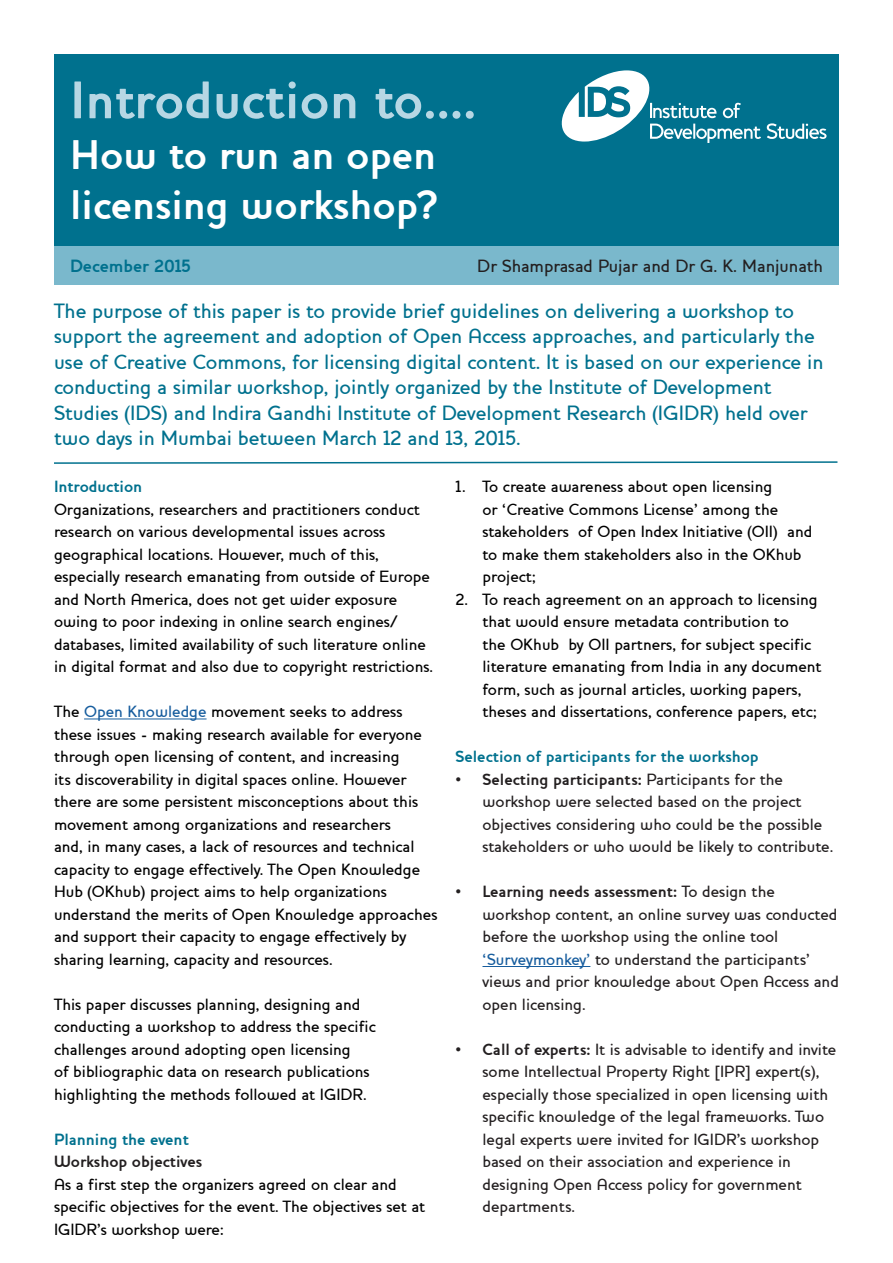
<style>
.page{position:relative;width:893px;height:1263px;background:#fff}
.page>*{position:absolute;margin:0;border:0;box-sizing:border-box;transform-origin:0 0}
.t1{font:700 54px "Houschka";color:#b7d7e4}
.t2{font:700 42px "Houschka";color:#fff}
.t3{font:500 21px/25.5px "Houschka";color:#00718e}
.t4{font:500 18px "Houschka";color:#231f20}
.t5{font:700 18px "Houschka";color:#00718e}
.t6{font:500 16.5px/22.5px "Houschka";color:#000}
.t7{font:500 16.5px/22.5px "Houschka";color:#231f20}
.t8{font:700 16.5px "Houschka";color:#00718e}
.t9{font:700 16.5px "Houschka";color:#231f20}
.s1{color:#175d9e}
.s2{font-weight:700}
</style>
<div class="page">
<hr style="left:84px;top:718px;width:123px;height:1px;background:#175d9e">
<hr style="left:482px;top:966px;width:108px;height:1px;background:#175d9e">
<div style="left:54px;top:54px;width:785px;height:192px;background:#00718e"></div>
<svg style="left:561px;top:70px;width:200px;height:72px"></svg>
<svg style="left:767px;top:123px;width:59px;height:16px"></svg>
<div style="left:54px;top:246px;width:785px;height:39px;background:#7ab8cc"></div>
<svg style="left:54px;top:461px;width:784px;height:3px"></svg>
<p class="t1" style="left:70px;top:68px;width:408px">Introduction to....</p>
<p class="t2" style="left:70px;top:130px;width:368px">How to run an open</p>
<p class="t2" style="left:70px;top:180px;width:368px">licensing workshop?</p>
<p class="t5" style="left:70px;top:255px;width:122px">December 2015</p>
<p class="t3" style="left:54px;top:298px;width:771px">The purpose of this paper is to provide brief guidelines on delivering a workshop to support the agreement and adoption of Open Access approaches, and particularly the use of Creative Commons, for licensing digital content. It is based on our experience in conducting a similar workshop, jointly organized by the Institute of Development Studies (IDS) and Indira Gandhi Institute of Development Research (IGIDR) held over two days in Mumbai between March 12 and 13, 2015.</p>
<p class="t4" style="left:477px;top:255px;width:347px">Dr Shamprasad Pujar and Dr G. K. Manjunath</p>
<p class="t8" style="left:54px;top:477px;width:90px">Introduction</p>
<p class="t6" style="left:54px;top:498px;width:381px">Organizations, researchers and practitioners conduct research on various developmental issues across geographical locations. However, much of this, especially research emanating from outside of Europe and North America, does not get wider exposure owing to poor indexing in online search engines/ databases, limited availability of such literature online in digital format and also due to copyright restrictions.</p>
<p class="t6" style="left:54px;top:700px;width:385px">The <span class="s1">Open Knowledge</span> movement seeks to address these issues - making research available for everyone through open licensing of content, and increasing<br>its discoverability in digital spaces online. However there are some persistent misconceptions about this movement among organizations and researchers<br>and, in many cases, a lack of resources and technical capacity to engage effectively. The Open Knowledge Hub (OKhub) project aims to help organizations understand the merits of Open Knowledge approaches and support their capacity to engage effectively by sharing learning, capacity and resources.</p>
<p class="t6" style="left:54px;top:993px;width:323px">This paper discusses planning, designing and conducting a workshop to address the specific challenges around adopting open licensing<br>of bibliographic data on research publications highlighting the methods followed at IGIDR.</p>
<p class="t8" style="left:54px;top:1129px;width:136px">Planning the event</p>
<p class="t9" style="left:54px;top:1152px;width:150px">Workshop objectives</p>
<p class="t6" style="left:54px;top:1173px;width:373px">As a first step the organizers agreed on clear and specific objectives for the event. The objectives set at<br>IGIDR’s workshop were:</p>
<p class="t6" style="left:482px;top:475px;width:331px;text-indent:-27px">1. To create awareness about open licensing<br>or ‘Creative Commons License’ among the stakeholders of Open Index Initiative (OII) and to make them stakeholders also in the OKhub project;</p>
<p class="t6" style="left:482px;top:588px;width:341px;text-indent:-27px">2. To reach agreement on an approach to licensing that would ensure metadata contribution to<br>the OKhub by OII partners, for subject specific literature emanating from India in any document form, such as journal articles, working papers, theses and dissertations, conference papers, etc;</p>
<p class="t8" style="left:455px;top:747px;width:305px">Selection of participants for the workshop</p>
<p class="t7" style="left:482px;top:768px;width:352px;text-indent:-27px"><span class="s2">• Selecting participants:</span> Participants for the workshop were selected based on the project objectives considering who could be the possible stakeholders or who would be likely to contribute.</p>
<p class="t7" style="left:482px;top:880px;width:358px;text-indent:-27px"><span class="s2">• Learning needs assessment:</span> To design the workshop content, an online survey was conducted before the workshop using the online tool <span class="s1">‘Surveymonkey’</span> to understand the participants’ views and prior knowledge about Open Access and open licensing.</p>
<p class="t7" style="left:482px;top:1038px;width:355px;text-indent:-27px"><span class="s2">• Call of experts:</span> It is advisable to identify and invite some Intellectual Property Right [IPR] expert(s), especially those specialized in open licensing with specific knowledge of the legal frameworks. Two legal experts were invited for IGIDR’s workshop based on their association and experience in designing Open Access policy for government departments.</p>
</div>
